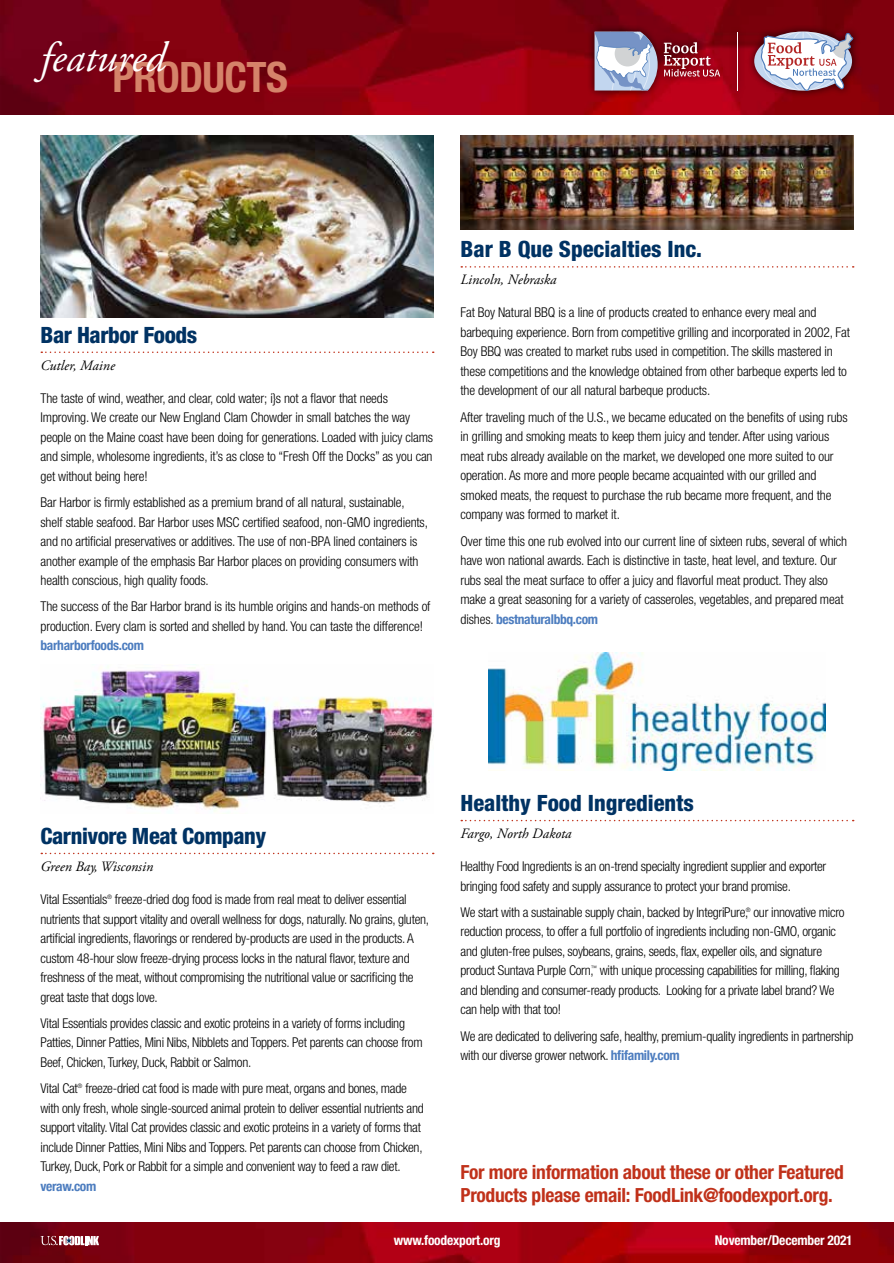
<style>
.page{position:relative;width:894px;height:1263px;background:#fff}
.page>*{position:absolute;margin:0;border:0;box-sizing:border-box;transform-origin:0 0}
.t1{font:700 condensed 42px "Helvetica Neue LT Std";letter-spacing:-.015em;color:#d5836a}
.t2{font:italic 42px "Adobe Garamond Pro";color:#fff}
.t3{font:800 condensed 22.5px "Helvetica Neue LT Std";color:#003263}
.t4{font:800 condensed 22.5px "Helvetica Neue LT Std";letter-spacing:-.02em;color:#003263}
.t5{font:700 condensed 19.5px/22.5px "Helvetica Neue LT Std";letter-spacing:-.015em;color:#c0311a}
.t6{font:italic 14.25px "Adobe Garamond Pro";color:#000}
.t7{font:300 condensed 13.5px/19.5px "Helvetica Neue LT Std";letter-spacing:-.01em;color:#000}
.t8{font:700 condensed 13.5px "Helvetica Neue";letter-spacing:-.025em;color:#4d7dbf}
.t9{font:700 condensed 13.5px "Helvetica Neue LT Std";letter-spacing:-.015em;color:#fff}
.s1{font-family:"Helvetica Neue LT Std";font-weight:300;color:#000}
.s2{font-family:"Helvetica Neue";font-weight:700;color:#4d7dbf}
</style>
<div class="page">
<img style="left:0;top:1222px;width:893px;height:41px">
<img style="left:1px;top:0;width:892px;height:114px">
<img style="left:0;top:0;width:1px;height:114px">
<svg style="left:461px;top:266px;width:392px;height:2px"></svg>
<svg style="left:461px;top:820px;width:392px;height:1px"></svg>
<img style="left:460px;top:135px;width:393px;height:95px">
<img style="left:488px;top:652px;width:337px;height:118px">
<svg style="left:40px;top:1235px;width:59px;height:10px"></svg>
<svg style="left:41px;top:351px;width:392px;height:2px"></svg>
<svg style="left:41px;top:852px;width:392px;height:2px"></svg>
<img style="left:40px;top:135px;width:393px;height:182px">
<img style="left:40px;top:664px;width:393px;height:148px">
<div style="left:586px;top:24px;width:274px;height:75px;background:#000;opacity:.75"></div>
<svg style="left:594px;top:32px;width:63px;height:58px"></svg>
<svg style="left:663px;top:42px;width:56px;height:35px;background:#a33d49"></svg>
<svg style="left:760px;top:32px;width:93px;height:59px"></svg>
<hr style="left:736px;top:32px;width:1px;height:58px;background:#fff">
<h1 class="t2" style="left:40px;top:32px;width:126px">featured</h1>
<h1 class="t1" style="left:112px;top:51px;width:177px">PRODUCTS</h1>
<h2 class="t4" style="left:40px;top:321px;width:158px">Bar Harbor Foods</h2>
<p class="t6" style="left:40px;top:357px;width:76px">Cutler, Maine</p>
<p class="t7" style="left:40px;top:388px;width:394px">The taste of wind, weather, and clear, cold water; i}s not a flavor that needs Improving. We create our New England Clam Chowder in small batches the way people on the Maine coast have been doing for generations. Loaded with juicy clams and simple, wholesome ingredients, it’s as close to “Fresh Off the Docks” as you can get without being here!</p>
<p class="t7" style="left:40px;top:492px;width:389px">Bar Harbor is firmly established as a premium brand of all natural, sustainable, shelf stable seafood. Bar Harbor uses MSC certified seafood, non-GMO ingredients, and no artificial preservatives or additives. The use of non-BPA lined containers is another example of the emphasis Bar Harbor places on providing consumers with health conscious, high quality foods.</p>
<p class="t7" style="left:40px;top:597px;width:391px">The success of the Bar Harbor brand is its humble origins and hands-on methods of production. Every clam is sorted and shelled by hand. You can taste the difference!</p>
<p class="t8" style="left:40px;top:637px;width:105px">barharborfoods.com</p>
<h2 class="t3" style="left:460px;top:235px;width:243px">Bar B Que Specialties Inc.</h2>
<p class="t6" style="left:460px;top:271px;width:97px">Lincoln, Nebraska</p>
<p class="t7" style="left:460px;top:303px;width:391px">Fat Boy Natural BBQ is a line of products created to enhance every meal and barbequing experience. Born from competitive grilling and incorporated in 2002, Fat Boy BBQ was created to market rubs used in competition. The skills mastered in these competitions and the knowledge obtained from other barbeque experts led to the development of our all natural barbeque products.</p>
<p class="t7" style="left:460px;top:407px;width:388px">After traveling much of the U.S., we became educated on the benefits of using rubs in grilling and smoking meats to keep them juicy and tender. After using various meat rubs already available on the market, we developed one more suited to our operation. As more and more people became acquainted with our grilled and smoked meats, the request to purchase the rub became more frequent, and the company was formed to market it.</p>
<p class="t7" style="left:460px;top:531px;width:388px">Over time this one rub evolved into our current line of sixteen rubs, several of which have won national awards. Each is distinctive in taste, heat level, and texture. Our rubs seal the meat surface to offer a juicy and flavorful meat product. They also make a great seasoning for a variety of casseroles, vegetables, and prepared meat</p>
<p class="t8" style="left:460px;top:610px;width:139px"><span class="s1">dishes.</span> bestnaturalbbq.com</p>
<h2 class="t4" style="left:40px;top:822px;width:227px">Carnivore Meat Company</h2>
<p class="t6" style="left:40px;top:858px;width:114px">Green Bay, Wisconsin</p>
<p class="t7" style="left:40px;top:889px;width:390px">Vital Essentials<sup>®</sup> freeze-dried dog food is made from real meat to deliver essential nutrients that support vitality and overall wellness for dogs, naturally. No grains, gluten, artificial ingredients, flavorings or rendered by-products are used in the products. A custom 48-hour slow freeze-drying process locks in the natural flavor, texture and freshness of the meat, without compromising the nutritional value or sacrificing the great taste that dogs love.</p>
<p class="t7" style="left:40px;top:1013px;width:383px">Vital Essentials provides classic and exotic proteins in a variety of forms including<br>Patties, Dinner Patties, Mini Nibs, Nibblets and Toppers. Pet parents can choose from<br>Beef, Chicken, Turkey, Duck, Rabbit or Salmon.</p>
<p class="t7" style="left:40px;top:1078px;width:384px">Vital Cat<sup>®</sup> freeze-dried cat food is made with pure meat, organs and bones, made with only fresh, whole single-sourced animal protein to deliver essential nutrients and support vitality. Vital Cat provides classic and exotic proteins in a variety of forms that include Dinner Patties, Mini Nibs and Toppers. Pet parents can choose from Chicken, Turkey, Duck, Pork or Rabbit for a simple and convenient way to feed a raw diet.</p>
<p class="t8" style="left:40px;top:1177px;width:57px">veraw.com</p>
<h2 class="t3" style="left:460px;top:789px;width:235px">Healthy Food Ingredients</h2>
<p class="t6" style="left:460px;top:825px;width:113px">Fargo, North Dakota</p>
<p class="t7" style="left:460px;top:856px;width:367px">Healthy Food Ingredients is an on-trend specialty ingredient supplier and exporter bringing food safety and supply assurance to protect your brand promise.</p>
<p class="t7" style="left:460px;top:902px;width:385px">We start with a sustainable supply chain, backed by IntegriPure,<sup>®</sup> our innovative micro reduction process, to offer a full portfolio of ingredients including non-GMO, organic and gluten-free pulses, soybeans, grains, seeds, flax, expeller oils, and signature product Suntava Purple Corn,<sup>™</sup> with unique processing capabilities for milling, flaking and blending and consumer-ready products. Looking for a private label brand? We can help with that too!</p>
<p class="t7" style="left:460px;top:1026px;width:394px">We are dedicated to delivering safe, healthy, premium-quality ingredients in partnership with our diverse grower network. <span class="s2">hfifamily.com</span></p>
<h3 class="t5" style="left:460px;top:1161px;width:385px">For more information about these or other Featured<br>Products please email: FoodLink@foodexport.org.</h3>
<p class="t9" style="left:393px;top:1232px;width:108px">www.foodexport.org</p>
<p class="t9" style="left:714px;top:1232px;width:139px">November/December 2021</p>
</div>
